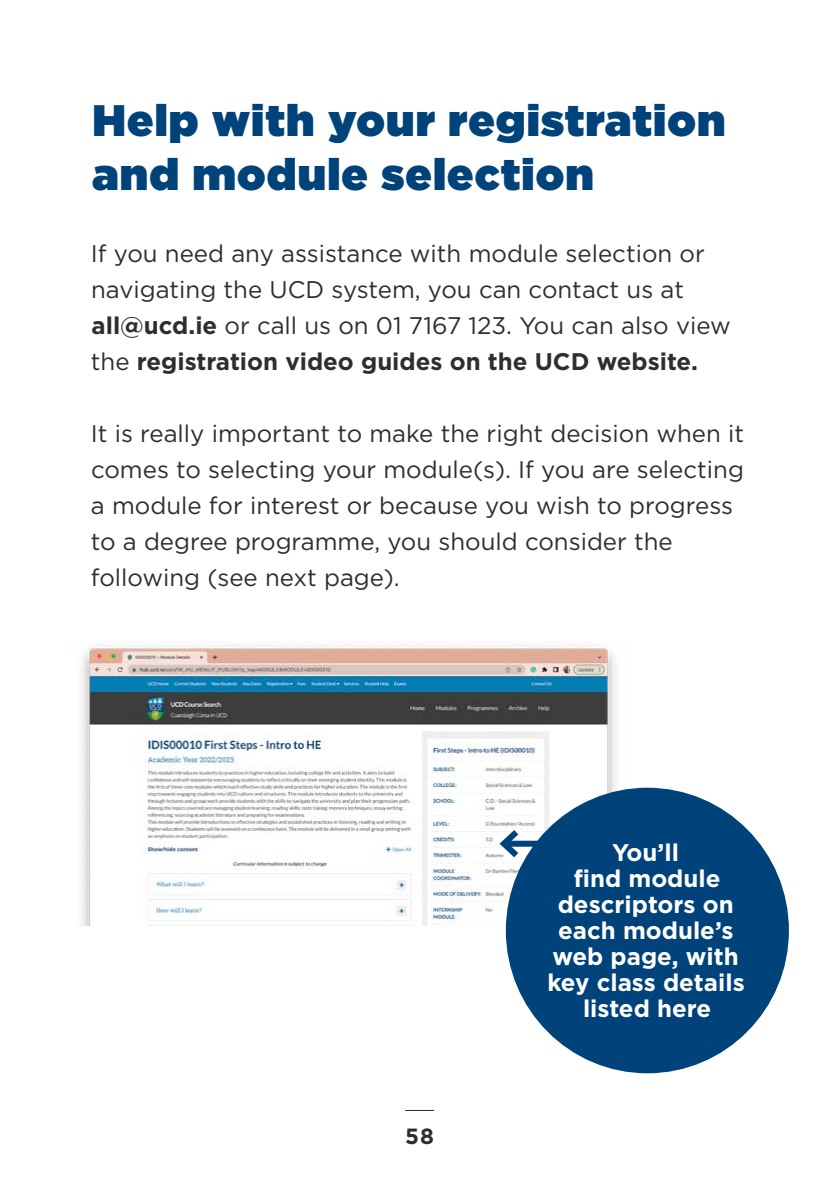
<style>
.page{position:relative;width:840px;height:1191px;background:#fff}
.page>*{position:absolute;margin:0;border:0;box-sizing:border-box;transform-origin:0 0}
.Heading_1{font:900 44px/54px "Gotham";letter-spacing:.025em;color:#00427a}
.t1{font:24px/36px "Gotham";color:#302d2d}
.t2{font:700 24px/26px "Gotham";color:#fff;text-align:center}
.t3{font:700 22px "Gotham";color:#302d2d}
.s1{font-weight:700}
</style>
<div class="page">
<svg style="left:405px;top:1110px;width:29px;height:1px"></svg>
<img style="left:81px;top:646px;width:535px;height:279px">
<div style="left:505px;top:787px;width:283px;height:286px;background:#00427a;border-radius:50%"></div>
<div style="left:503px;top:840px;width:43px;height:6px;background:#00427a"></div>
<svg style="left:495px;top:823px;width:29px;height:40px"></svg>
<h1 class="Heading_1" style="left:92px;top:93px;width:634px">Help with your registration and module selection</h1>
<p class="t1" style="left:91px;top:235px;width:641px">If you need any assistance with module selection or navigating the UCD system, you can contact us at <span class="s1">all@ucd.ie</span> or call us on 01 7167 123. You can also view the <span class="s1">registration video guides on the UCD website.</span></p>
<p class="t1" style="left:91px;top:415px;width:654px">It is really important to make the right decision when it comes to selecting your module(s). If you are selecting a module for interest or because you wish to progress to a degree programme, you should consider the following (see next page).</p>
<p class="t3" style="left:405px;top:1124px;width:30px">58</p>
<p class="t2" style="left:547px;top:839px;width:199px">You’ll<br>find module descriptors on each module’s web page, with key class details listed here</p>
</div>
